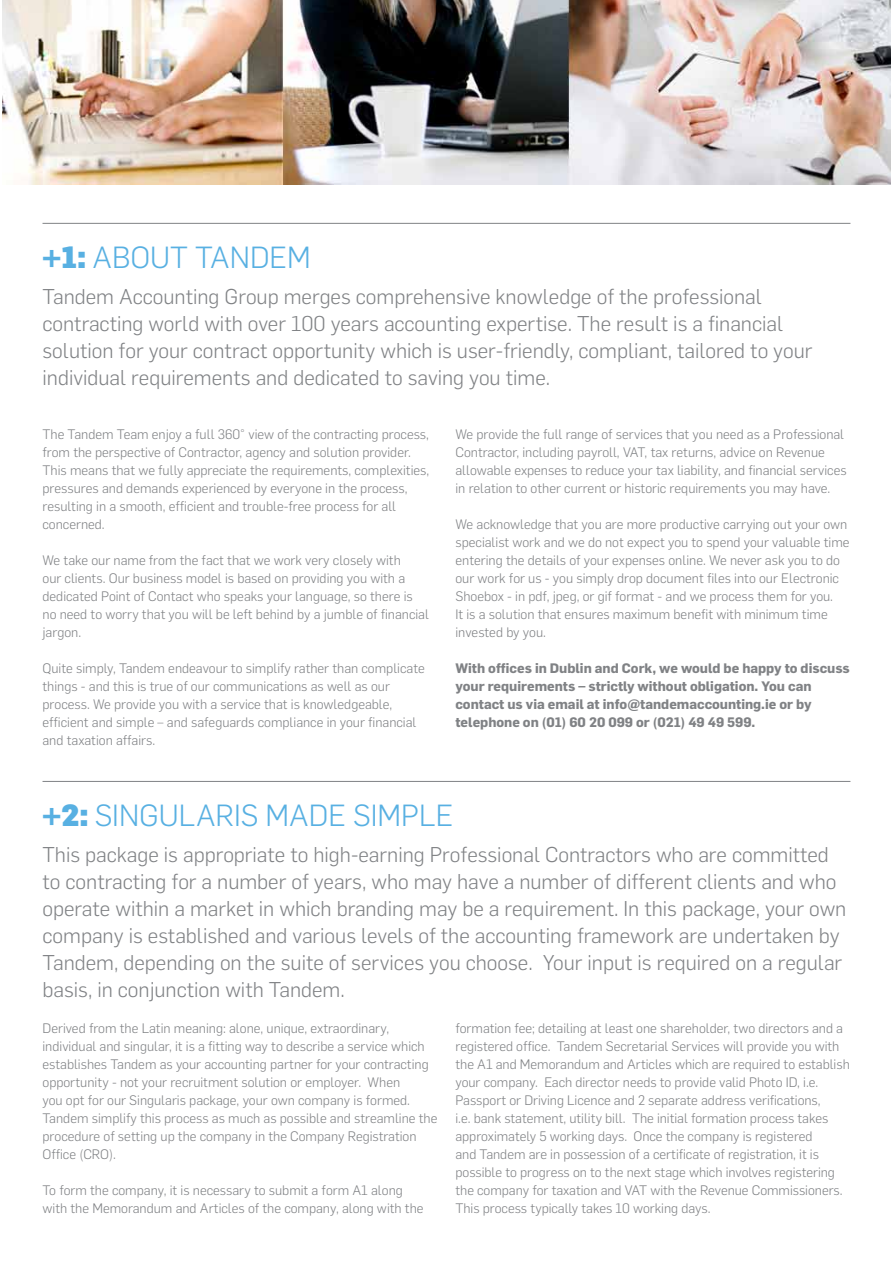
<style>
.page{position:relative;width:893px;height:1263px;background:#fff}
.page>*{position:absolute;margin:0;border:0;box-sizing:border-box;transform-origin:0 0}
.t1{font:300 30px "Flama";color:#58b0e2}
.t2{font:300 21px/27px "Flama";color:#808285}
.t3{font:300 13.5px/18px "Flama";color:#808285}
.t4{font:700 13.5px/18px "Flama";color:#808285}
.s1{font-weight:900}
</style>
<div class="page">
<hr style="left:43px;top:223px;width:807px;height:1px;background:#808285">
<hr style="left:43px;top:781px;width:807px;height:1px;background:#808285">
<img style="left:2px;top:0;width:889px;height:185px">
<h1 class="t1" style="left:43px;top:237px;width:270px"><span class="s1">+1:</span> About Tandem</h1>
<p class="t2" style="left:43px;top:281px;width:771px">Tandem Accounting Group merges comprehensive knowledge of the professional contracting world with over 100 years accounting expertise. The result is a financial solution for your contract opportunity which is user-friendly, compliant, tailored to your individual requirements and dedicated to saving you time.</p>
<p class="t3" style="left:43px;top:424px;width:388px">The Tandem Team enjoy a full 360° view of the contracting process, from the perspective of Contractor, agency and solution provider.<br>This means that we fully appreciate the requirements, complexities, pressures and demands experienced by everyone in the process, resulting in a smooth, efficient and trouble-free process for all concerned.</p>
<p class="t3" style="left:43px;top:550px;width:388px">We take our name from the fact that we work very closely with<br>our clients. Our business model is based on providing you with a dedicated Point of Contact who speaks your language, so there is no need to worry that you will be left behind by a jumble of financial jargon.</p>
<p class="t3" style="left:43px;top:658px;width:384px">Quite simply, Tandem endeavour to simplify rather than complicate things - and this is true of our communications as well as our process. We provide you with a service that is knowledgeable, efficient and simple – and safeguards compliance in your financial and taxation affairs.</p>
<p class="t3" style="left:455px;top:424px;width:393px">We provide the full range of services that you need as a Professional Contractor, including payroll, VAT, tax returns, advice on Revenue allowable expenses to reduce your tax liability, and financial services in relation to other current or historic requirements you may have.</p>
<p class="t3" style="left:455px;top:514px;width:396px">We acknowledge that you are more productive carrying out your own specialist work and we do not expect you to spend your valuable time entering the details of your expenses online. We never ask you to do our work for us - you simply drop document files into our Electronic Shoebox - in pdf, jpeg, or gif format - and we process them for you.<br>It is a solution that ensures maximum benefit with minimum time invested by you.</p>
<p class="t4" style="left:455px;top:658px;width:396px">With offices in Dublin and Cork, we would be happy to discuss your requirements – strictly without obligation. You can contact us via email at info@tandemaccounting.ie or by telephone on (01) 60 20 099 or (021) 49 49 599.</p>
<h1 class="t1" style="left:43px;top:795px;width:412px"><span class="s1">+2:</span> Singularis Made Simple</h1>
<p class="t2" style="left:43px;top:839px;width:805px">This package is appropriate to high-earning Professional Contractors who are committed to contracting for a number of years, who may have a number of different clients and who operate within a market in which branding may be a requirement. I n this package, your own company is established and various levels of the accounting framework are undertaken by Tandem, depending on the suite of services you choose. Your input is required on a regular basis, in conjunction with Tandem.</p>
<p class="t3" style="left:43px;top:1018px;width:396px">Derived from the Latin meaning: alone, unique, extraordinary, individual and singular, it is a fitting way to describe a service which establishes Tandem as your accounting partner for your contracting opportunity - not your recruitment solution or employer. When<br>you opt for our Singularis package, your own company is formed.<br>Tandem simplify this process as much as possible and streamline the procedure of setting up the company in the Company Registration Office (CRO).</p>
<p class="t3" style="left:43px;top:1180px;width:382px">To form the company, it is necessary to submit a form A1 along with the Memorandum and Articles of the company, along with the</p>
<p class="t3" style="left:455px;top:1018px;width:396px">formation fee; detailing at least one shareholder, two directors and a registered office. Tandem Secretarial Services will provide you with the A1 and Memorandum and Articles which are required to establish your company. Each director needs to provide valid Photo ID, i.e.<br>Passport or Driving Licence and 2 separate address verifications,<br>i.e. bank statement, utility bill. The initial formation process takes approximately 5 working days. Once the company is registered<br>and Tandem are in possession of a certificate of registration, it is possible to progress on to the next stage which involves registering the company for taxation and VAT with the Revenue Commissioners.<br>This process typically takes 10 working days.</p>
</div>
